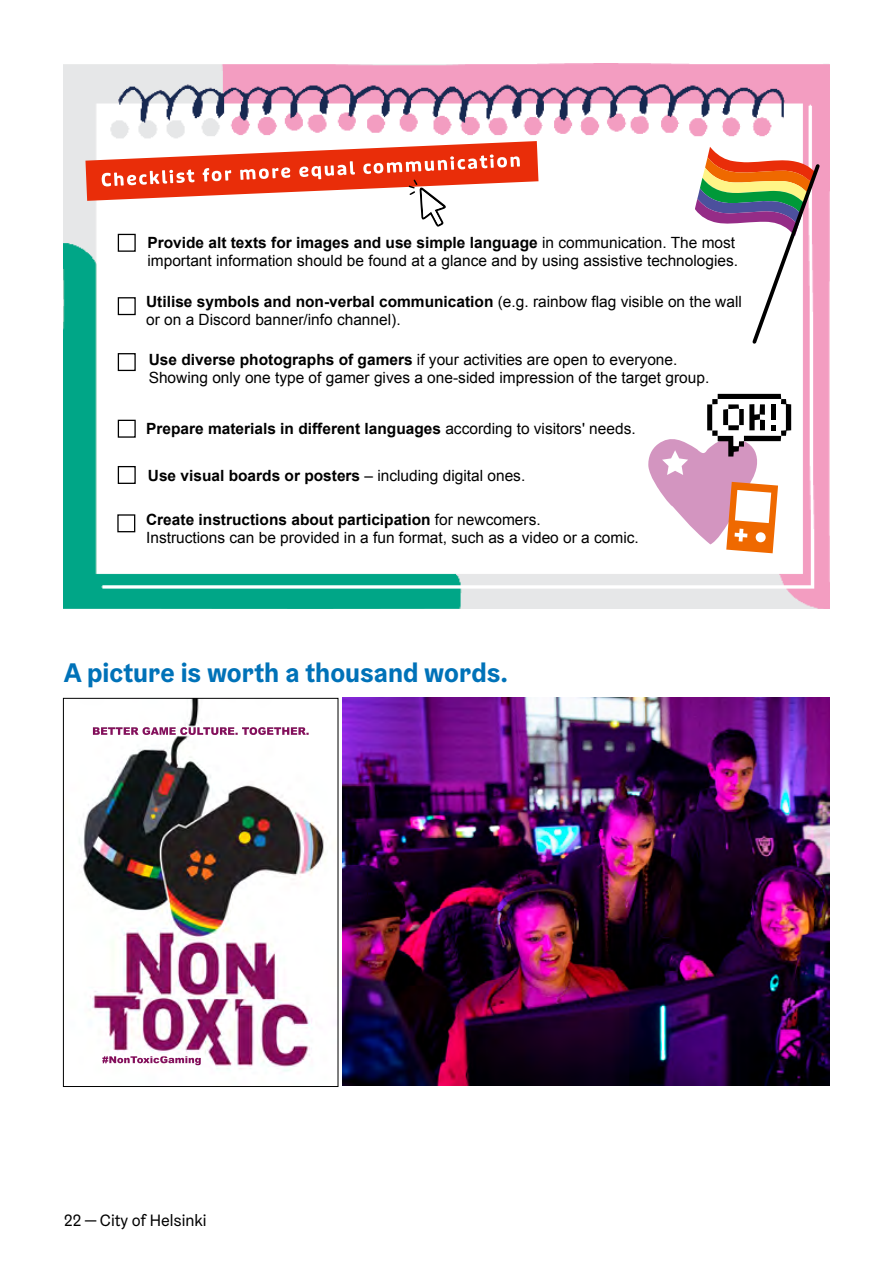
<style>
.page{position:relative;width:893px;height:1263px;background:#fff}
.page>*{position:absolute;margin:0;border:0;box-sizing:border-box;transform-origin:0 0}
.Alaotsikko{font:700 27px "Helsinki Grotesk";color:#0072b8}
.t1{font:16.5px "Helsinki Grotesk";color:#000}
.t2{font:15.45px/18.6px "Arial";color:#000}
.t3{font:700 15.45px "Arial";color:#000}
.s1{font-weight:700}
.s2{font-weight:400}
</style>
<div class="page">
<img style="left:79px;top:700px;width:247px;height:372px">
<img style="left:241px;top:726px;width:68px;height:10px">
<div style="left:63px;top:698px;width:275px;height:389px;border:1px solid #000"></div>
<img style="left:64px;top:64px;width:765px;height:545px">
<svg style="left:695px;top:147px;width:127px;height:200px"></svg>
<div style="left:118px;top:234px;width:17px;height:17px;background:#fff"></div>
<div style="left:118px;top:234px;width:18px;height:18px;border:1px solid #000"></div>
<div style="left:118px;top:298px;width:17px;height:16px;background:#fff"></div>
<div style="left:118px;top:297px;width:18px;height:18px;border:1px solid #000"></div>
<div style="left:118px;top:354px;width:17px;height:16px;background:#fff"></div>
<div style="left:118px;top:353px;width:18px;height:18px;border:1px solid #000"></div>
<div style="left:118px;top:420px;width:17px;height:17px;background:#fff"></div>
<div style="left:118px;top:420px;width:18px;height:18px;border:1px solid #000"></div>
<div style="left:118px;top:467px;width:17px;height:16px;background:#fff"></div>
<div style="left:118px;top:466px;width:18px;height:18px;border:1px solid #000"></div>
<div style="left:118px;top:515px;width:17px;height:17px;background:#fff"></div>
<div style="left:117px;top:514px;width:18px;height:18px;border:1px solid #000"></div>
<svg style="left:648px;top:394px;width:143px;height:159px"></svg>
<div style="left:755px;top:532px;width:11px;height:10px;background:#fff;border-radius:50%"></div>
<svg style="left:85px;top:141px;width:453px;height:87px"></svg>
<img style="left:342px;top:697px;width:487px;height:388px">
<p class="t2" style="left:147px;top:233px;width:592px"><span class="s1">Provide alt texts for images and use simple language</span> in communication. The most important information should be found at a glance and by using assistive technologies.</p>
<p class="t2" style="left:146px;top:292px;width:597px"><span class="s1">Utilise symbols and non-verbal communication</span> (e.g. rainbow flag visible on the wall or on a Discord banner/info channel).</p>
<p class="t2" style="left:149px;top:350px;width:562px"><span class="s1">Use diverse photographs of gamers</span> if your activities are open to everyone.<br>Showing only one type of gamer gives a one-sided impression of the target group.</p>
<p class="t3" style="left:146px;top:418px;width:491px">Prepare materials in different languages <span class="s2">according to visitors' needs.</span></p>
<p class="t3" style="left:148px;top:466px;width:379px">Use visual boards or posters <span class="s2">– including digital ones.</span></p>
<p class="t2" style="left:146px;top:510px;width:494px"><span class="s1">Create instructions about participation</span> for newcomers.<br>Instructions can be provided in a fun format, such as a video or a comic.</p>
<p class="Alaotsikko" style="left:64px;top:656px;width:446px">A picture is worth a thousand words.</p>
<p class="t1" style="left:64px;top:1210px;width:144px">22 — City of Helsinki</p>
</div>
